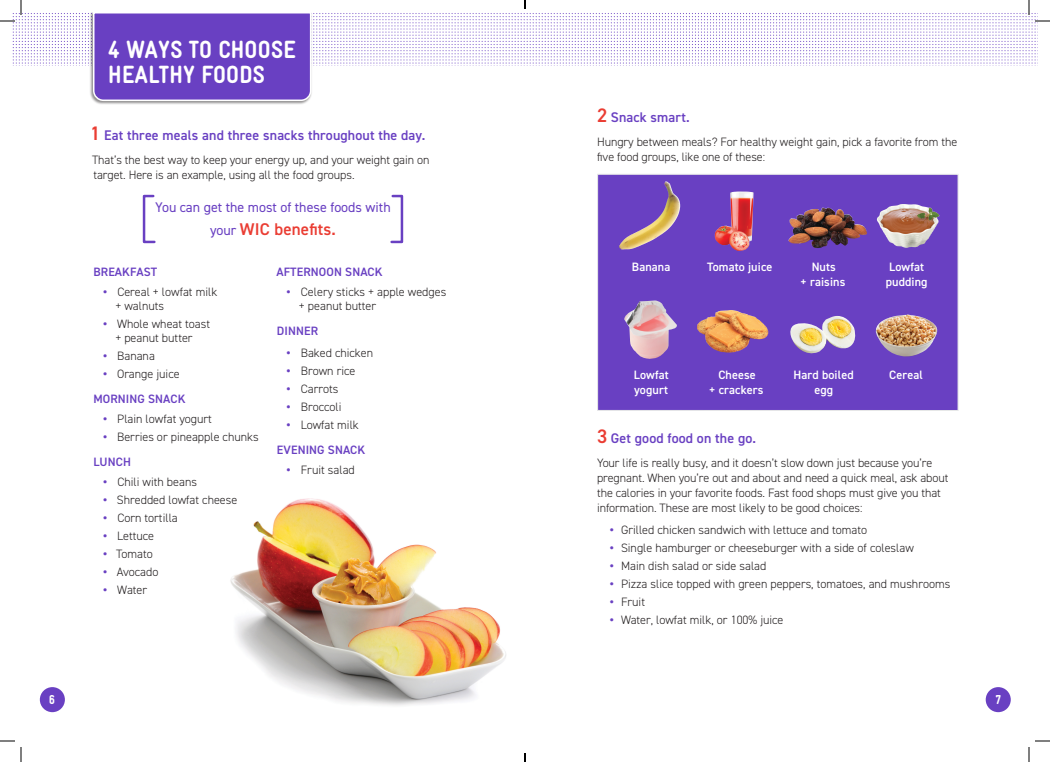
<style>
.page{position:relative;width:1050px;height:762px;background:#fff}
.page>*{position:absolute;margin:0;border:0;box-sizing:border-box;transform-origin:0 0}
.t1{font:900 25px/25px "WIC Gravur Condensed";letter-spacing:.01em;color:#fff}
.t2{font:600 17px "DIN2014";letter-spacing:.01em;color:#ea3d33}
.t3{font:600 14px "DIN2014";letter-spacing:.01em;color:#6940c2}
.t4{font:14px "DIN2014";color:#6940c2}
.t5{font:900 13px "WIC Gravur Condensed";color:#fff}
.t6{font:300 12.1px/15px "DIN2014";letter-spacing:-.005em;color:#231f20}
.t7{font:600 12.1px/15px "DIN2014";letter-spacing:.01em;color:#fff;text-align:center}
.t8{font:600 12.1px/25px "DIN2014";letter-spacing:.01em;color:#6940c2;text-align:center}
.s1{font-size:19.6px;color:#ea3d33}
.s2{font-weight:400;font-size:14px;color:#6940c2}
.s3{font-size:18.2px;color:#6940c2}
.s4{font-weight:300;font-size:18.2px}
.s5{font-weight:300;color:#231f20}
.s6{font-weight:600;color:#6940c2}
</style>
<div class="page">
<img style="left:12px;top:13px;width:1026px;height:53px">
<div style="left:89px;top:12px;width:224px;height:93px;background:#231f20;opacity:.5"></div>
<svg style="left:92px;top:12px;width:220px;height:90px;background:#6f49c3"></svg>
<div style="left:598px;top:174px;width:360px;height:237px;background:#6940c2"></div>
<div style="left:597px;top:174px;width:362px;height:237px;border:1px solid #e7e8e8"></div>
<img style="left:664px;top:181px;width:5px;height:24px">
<img style="left:714px;top:191px;width:40px;height:60px">
<img style="left:624px;top:301px;width:53px;height:58px">
<img style="left:788px;top:208px;width:79px;height:40px">
<img style="left:790px;top:316px;width:66px;height:38px">
<img style="left:876px;top:204px;width:64px;height:44px">
<img style="left:875px;top:314px;width:63px;height:43px">
<img style="left:697px;top:310px;width:71px;height:43px">
<img style="left:230px;top:498px;width:276px;height:208px">
<div style="left:986px;top:687px;width:25px;height:25px;background:#6940c2;border-radius:50%"></div>
<div style="left:40px;top:687px;width:25px;height:25px;background:#6940c2;border-radius:50%"></div>
<svg style="left:142px;top:194px;width:14px;height:50px"></svg>
<svg style="left:390px;top:194px;width:14px;height:50px"></svg>
<svg style="left:0;top:0;width:22px;height:22px"></svg>
<svg style="left:0;top:740px;width:22px;height:22px"></svg>
<svg style="left:1028px;top:0;width:22px;height:22px"></svg>
<svg style="left:1028px;top:740px;width:22px;height:22px"></svg>
<svg style="left:524px;top:0;width:2px;height:9px"></svg>
<svg style="left:524px;top:753px;width:2px;height:9px"></svg>
<h1 class="t1" style="left:108px;top:37px;width:189px">4 WAYS TO CHOOSE<br>HEALTHY FOODS</h1>
<p class="t3" style="left:90px;top:126px;width:337px"><span class="s1">1</span> Eat three meals and three snacks throughout the day.</p>
<p class="t6" style="left:92px;top:152px;width:339px">That’s the best way to keep your energy up, and your weight gain on target. Here is an example, using all the food groups.</p>
<p class="t4" style="left:155px;top:199px;width:237px">You can get the most of these foods with</p>
<h2 class="t2" style="left:210px;top:218px;width:127px"><span class="s2">your</span> WIC benefits.</h2>
<p class="t8" style="left:93px;top:260px;width:65px">BREAKFAST</p>
<p class="t6" style="left:115px;top:285px;width:104px;line-height:14px;text-indent:-13px"><span class="s3">•</span> Cereal + lowfat milk + walnuts</p>
<p class="t6" style="left:102px;top:317px;width:109px;line-height:14px;text-align:center"><span class="s3">•</span> Whole wheat toast + peanut butter</p>
<p class="t6" style="left:102px;top:349px;width:54px"><span class="s3">•</span> Banana</p>
<p class="t8" style="left:93px;top:362px;width:94px"><span class="s4">•</span> <span class="s5">Orange juice<br></span>MORNING SNACK</p>
<p class="t6" style="left:102px;top:412px;width:111px"><span class="s3">•</span> Plain lowfat yogurt</p>
<p class="t6" style="left:93px;top:425px;width:167px;line-height:25px;text-indent:9px"><span class="s3">•</span> Berries or pineapple chunks<br><span class="s6">LUNCH</span></p>
<p class="t6" style="left:102px;top:475px;width:96px"><span class="s3">•</span> Chili with beans</p>
<p class="t6" style="left:102px;top:493px;width:136px"><span class="s3">•</span> Shredded lowfat cheese</p>
<p class="t6" style="left:102px;top:511px;width:77px"><span class="s3">•</span> Corn tortilla</p>
<p class="t6" style="left:102px;top:529px;width:53px"><span class="s3">•</span> Lettuce</p>
<p class="t6" style="left:102px;top:547px;width:52px"><span class="s3">•</span> Tomato</p>
<p class="t6" style="left:102px;top:565px;width:58px"><span class="s3">•</span> Avocado</p>
<p class="t6" style="left:102px;top:583px;width:46px"><span class="s3">•</span> Water</p>
<p class="t8" style="left:276px;top:260px;width:108px">AFTERNOON SNACK</p>
<p class="t6" style="left:299px;top:285px;width:149px;line-height:14px;text-indent:-13px"><span class="s3">•</span> Celery sticks + apple wedges + peanut butter</p>
<p class="t8" style="left:277px;top:319px;width:43px">DINNER</p>
<p class="t6" style="left:286px;top:346px;width:89px"><span class="s3">•</span> Baked chicken</p>
<p class="t6" style="left:286px;top:364px;width:71px"><span class="s3">•</span> Brown rice</p>
<p class="t6" style="left:286px;top:382px;width:54px"><span class="s3">•</span> Carrots</p>
<p class="t6" style="left:286px;top:400px;width:57px"><span class="s3">•</span> Broccoli</p>
<p class="t8" style="left:277px;top:413px;width:90px"><span class="s4">•</span> <span class="s5">Lowfat milk<br></span>EVENING SNACK</p>
<p class="t6" style="left:286px;top:463px;width:70px"><span class="s3">•</span> Fruit salad</p>
<p class="t3" style="left:597px;top:108px;width:94px"><span class="s1">2</span> Snack smart.</p>
<p class="t6" style="left:597px;top:134px;width:362px">Hungry between meals? For healthy weight gain, pick a favorite from the five food groups, like one of these:</p>
<p class="t7" style="left:632px;top:259px;width:40px">Banana</p>
<p class="t7" style="left:707px;top:259px;width:67px">Tomato juice</p>
<p class="t7" style="left:801px;top:259px;width:46px">Nuts<br>+ raisins</p>
<p class="t7" style="left:886px;top:259px;width:43px;text-align:left">Lowfat pudding</p>
<p class="t7" style="left:634px;top:367px;width:36px;text-align:left">Lowfat yogurt</p>
<p class="t7" style="left:709px;top:367px;width:56px">Cheese<br>+ crackers</p>
<p class="t7" style="left:794px;top:367px;width:62px">Hard boiled egg</p>
<p class="t7" style="left:889px;top:367px;width:35px">Cereal</p>
<p class="t3" style="left:597px;top:429px;width:161px"><span class="s1">3</span> Get good food on the go.</p>
<p class="t6" style="left:597px;top:455px;width:353px">Your life is really busy, and it doesn’t slow down just because you’re pregnant. When you’re out and about and need a quick meal, ask about the calories in your favorite foods. Fast food shops must give you that information. These are most likely to be good choices:</p>
<p class="t6" style="left:609px;top:522px;width:260px"><span class="s3">•</span> Grilled chicken sandwich with lettuce and tomato</p>
<p class="t6" style="left:609px;top:540px;width:306px"><span class="s3">•</span> Single hamburger or cheeseburger with a side of coleslaw</p>
<p class="t6" style="left:609px;top:558px;width:159px"><span class="s3">•</span> Main dish salad or side salad</p>
<p class="t6" style="left:609px;top:576px;width:343px"><span class="s3">•</span> Pizza slice topped with green peppers, tomatoes, and mushrooms</p>
<p class="t6" style="left:609px;top:594px;width:38px"><span class="s3">•</span> Fruit</p>
<p class="t6" style="left:609px;top:612px;width:176px"><span class="s3">•</span> Water, lowfat milk, or 100% juice</p>
<p class="t5" style="left:49px;top:693px;width:7px">6</p>
<p class="t5" style="left:995px;top:693px;width:7px">7</p>
</div>
